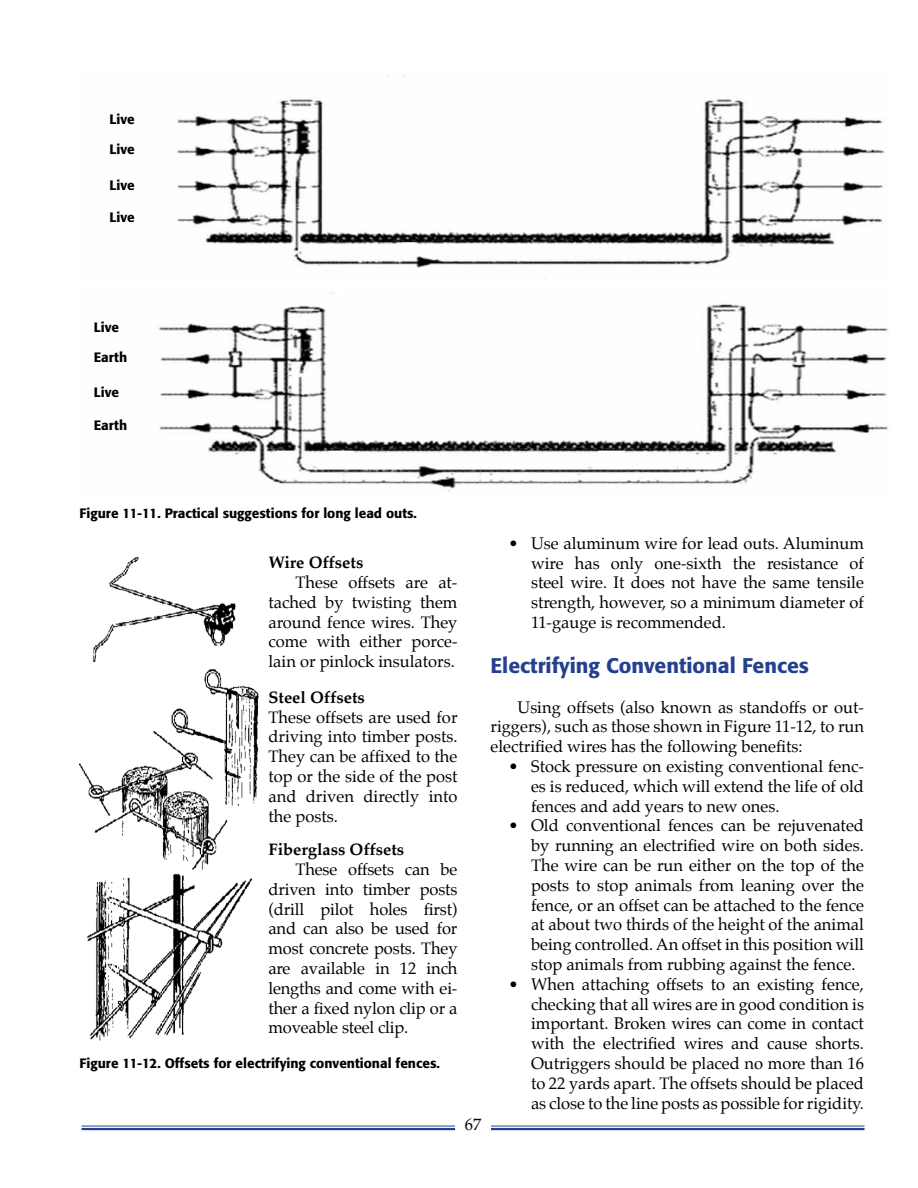
<style>
.page{position:relative;width:918px;height:1188px;background:#fff}
.page>*{position:absolute;margin:0;border:0;box-sizing:border-box;transform-origin:0 0}
.t1{font:500 21px "Formata";color:#25408f}
.t2{font:16.5px/19.8px "Palatino";color:#000;text-align:justify}
.t3{font:700 16.5px "Palatino";color:#000}
.t4{font:500 13.5px "Formata";color:#000}
</style>
<div class="page">
<img style="left:79px;top:557px;width:180px;height:484px">
<img style="left:96px;top:293px;width:792px;height:199px">
<img style="left:177px;top:76px;width:709px;height:192px">
<hr style="left:491px;top:1126px;width:374px;height:1px;background:#25408f">
<hr style="left:491px;top:1128px;width:374px;height:2px;background:#25408f">
<hr style="left:82px;top:1126px;width:373px;height:1px;background:#25408f">
<hr style="left:82px;top:1128px;width:373px;height:2px;background:#25408f">
<p class="t4" style="left:110px;top:111px;width:27px">Live</p>
<p class="t4" style="left:110px;top:141px;width:27px">Live</p>
<p class="t4" style="left:110px;top:177px;width:27px">Live</p>
<p class="t4" style="left:110px;top:209px;width:27px">Live</p>
<p class="t4" style="left:94px;top:319px;width:27px">Live</p>
<p class="t4" style="left:94px;top:349px;width:35px">Earth</p>
<p class="t4" style="left:94px;top:384px;width:27px">Live</p>
<p class="t4" style="left:94px;top:417px;width:35px">Earth</p>
<p class="t4" style="left:80px;top:505px;width:339px">Figure 11-11. Practical suggestions for long lead outs.</p>
<p class="t3" style="left:268px;top:552px;width:96px">Wire Offsets</p>
<p class="t2" style="left:268px;top:574px;width:190px;text-indent:27px">These offsets are at&shy;tached by twisting them around fence wires. They come with either porce&shy;lain or pinlock insulators.</p>
<p class="t3" style="left:268px;top:687px;width:98px">Steel Offsets</p>
<p class="t2" style="left:268px;top:709px;width:191px">These offsets are used for driving into timber posts.<br>They can be affixed to the top or the side of the post and driven directly into the posts.</p>
<p class="t3" style="left:268px;top:839px;width:137px">Fiberglass Offsets</p>
<p class="t2" style="left:268px;top:861px;width:191px;text-indent:27px">These offsets can be driven into timber posts (drill pilot holes first) and can also be used for most concrete posts. They are available in 12 inch lengths and come with ei&shy;ther a fixed nylon clip or a moveable steel clip.</p>
<p class="t4" style="left:80px;top:1055px;width:362px">Figure 11-12. Offsets for electrifying conventional fences.</p>
<p class="t2" style="left:465px;top:1116px;width:18px">67</p>
<p class="t2" style="left:531px;top:535px;width:335px;text-indent:-23px">• Use aluminum wire for lead outs. Aluminum wire has only one-sixth the resistance of steel wire. It does not have the same tensile strength, however, so a minimum diameter of 11-gauge is recommended.</p>
<p class="t1" style="left:490px;top:653px;width:320px">Electrifying Conventional Fences</p>
<p class="t2" style="left:491px;top:698px;width:375px;text-indent:27px">Using offsets (also known as standoffs or out&shy;riggers), such as those shown in Figure 11-12, to run electrified wires has the following benefits:</p>
<p class="t2" style="left:531px;top:758px;width:335px;text-indent:-23px">• Stock pressure on existing conventional fenc&shy;es is reduced, which will extend the life of old fences and add years to new ones.</p>
<p class="t2" style="left:531px;top:817px;width:335px;text-indent:-23px">• Old conventional fences can be rejuvenated by running an electrified wire on both sides.<br>The wire can be run either on the top of the posts to stop animals from leaning over the fence, or an offset can be attached to the fence at about two thirds of the height of the animal being controlled. An offset in this position will stop animals from rubbing against the fence.</p>
<p class="t2" style="left:531px;top:976px;width:335px;text-indent:-23px">• When attaching offsets to an existing fence, checking that all wires are in good condition is important. Broken wires can come in contact with the electrified wires and cause shorts.<br>Outriggers should be placed no more than 16 to 22 yards apart. The offsets should be placed as close to the line posts as possible for rigidity.</p>
</div>
